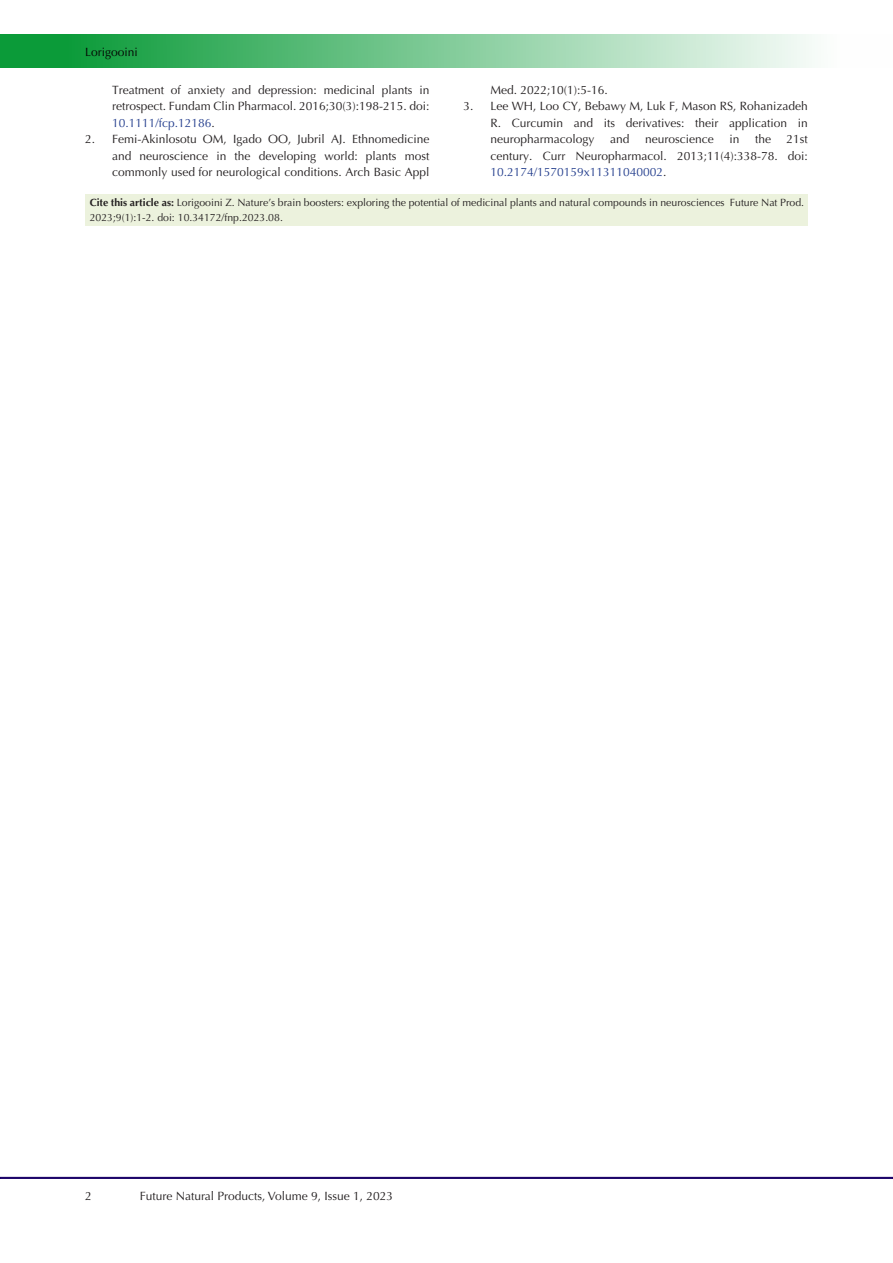
<style>
.page{position:relative;width:893px;height:1263px;background:#fff}
.page>*{position:absolute;margin:0;border:0;box-sizing:border-box;transform-origin:0 0}
.t1{font:12px/16.5px "Optima LT Std";color:#231f20;text-align:justify}
.t2{font:12px "Optima LT Std";color:#040503}
.t3{font:10.5px/15px "Optima LT Std";color:#231f20}
.s1{color:#253f8e}
.s2{font-weight:700}
</style>
<div class="page">
<hr style="left:0;top:1177px;width:893px;height:1px;background:#190066">
<div style="left:1px;top:35px;width:892px;height:33px;background:linear-gradient(to right,#00942c,#fff)"></div>
<div style="left:85px;top:194px;width:723px;height:31px;background:#ecf2dd"></div>
<p class="t2" style="left:85px;top:45px;width:54px">Lorigooini</p>
<p class="t1" style="left:112px;top:82px;width:319px">Treatment of anxiety and depression: medicinal plants in retrospect. Fundam Clin Pharmacol. 2016;30(3):198-215. doi:<br><span class="s1">10.1111/fcp.12186</span>.</p>
<p class="t1" style="left:112px;top:131px;width:319px;text-indent:-27px">2. Femi-Akinlosotu OM, Igado OO, Jubril AJ. Ethnomedicine and neuroscience in the developing world: plants most commonly used for neurological conditions. Arch Basic Appl</p>
<p class="t1" style="left:490px;top:82px;width:119px">Med. 2022;10(1):5-16.</p>
<p class="t1" style="left:490px;top:98px;width:319px;text-indent:-27px">3. Lee WH, Loo CY, Bebawy M, Luk F, Mason RS, Rohanizadeh R. Curcumin and its derivatives: their application in neuropharmacology</p>
<p class="t1" style="left:610px;top:131px;width:21px">and</p>
<p class="t1" style="left:645px;top:131px;width:70px">neuroscience</p>
<p class="t1" style="left:729px;top:131px;width:12px">in</p>
<p class="t1" style="left:755px;top:131px;width:18px">the</p>
<p class="t1" style="left:490px;top:131px;width:319px;text-indent:296px">21st century. Curr Neuropharmacol. 2013;11(4):338-78. doi:<br><span class="s1">10.2174/1570159x11311040002</span>.</p>
<p class="t3" style="left:90px;top:195px;width:716px"><span class="s2">Cite this article as:</span> Lorigooini Z. Nature’s brain boosters: exploring the potential of medicinal plants and natural compounds in neurosciences Future Nat Prod.<br>2023;9(1):1-2. doi: 10.34172/fnp.2023.08.</p>
<p class="t1" style="left:85px;top:1187px;width:8px">2</p>
<p class="t1" style="left:140px;top:1187px;width:255px">Future Natural Products, Volume 9, Issue 1, 2023</p>
</div>
